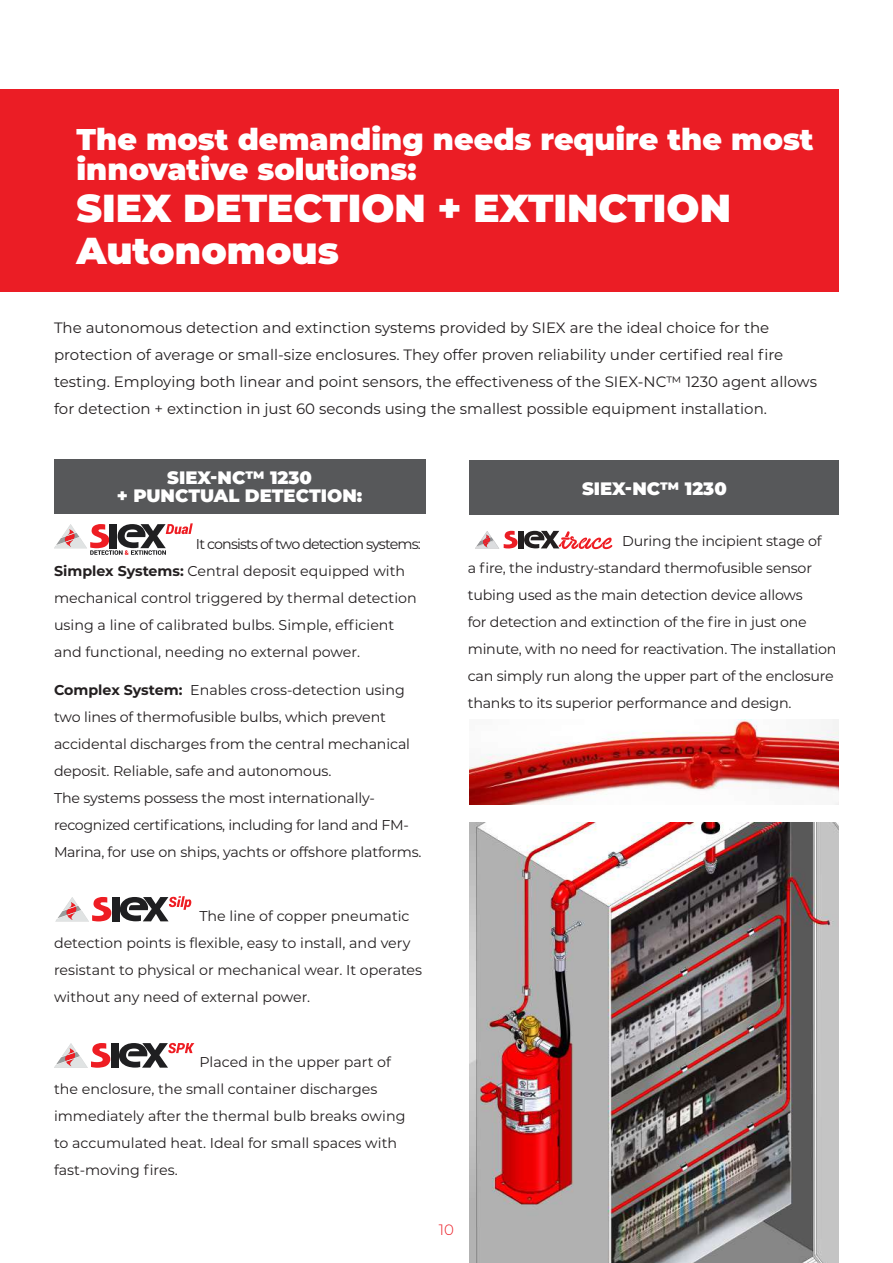
<style>
.page{position:relative;width:893px;height:1263px;background:#fff}
.page>*{position:absolute;margin:0;border:0;box-sizing:border-box;transform-origin:0 0}
.t1{font:900 39px "Montserrat";color:#fff}
.t2{font:900 37.5px "Montserrat";color:#fff}
.t3{font:900 30px/30px "Montserrat";color:#fff}
.t4{font:900 18px/18px "Montserrat";color:#fff;text-align:center}
.t5{font:15px/27px "Montserrat";color:#231f20}
.t6{font:300 15px "Montserrat";color:#eb1d25}
.t7{font:14.25px/27px "Montserrat";letter-spacing:-.01em;color:#231f20}
.s1{font-weight:700}
</style>
<div class="page">
<div style="left:54px;top:460px;width:371px;height:54px;background:#57585a"></div>
<div style="left:470px;top:460px;width:369px;height:55px;background:#57585a"></div>
<div style="left:0;top:90px;width:839px;height:202px;background:#eb1d25"></div>
<svg style="left:524px;top:531px;width:88px;height:18px"></svg>
<div style="left:518px;top:531px;width:5px;height:17px;background:#231f20"></div>
<svg style="left:475px;top:531px;width:42px;height:17px"></svg>
<svg style="left:54px;top:523px;width:139px;height:32px"></svg>
<svg style="left:56px;top:897px;width:55px;height:24px"></svg>
<div style="left:112px;top:897px;width:7px;height:24px;background:#1f1f21"></div>
<svg style="left:120px;top:896px;width:71px;height:25px"></svg>
<svg style="left:54px;top:1043px;width:56px;height:25px"></svg>
<div style="left:111px;top:1043px;width:7px;height:25px;background:#1f1f21"></div>
<svg style="left:119px;top:1043px;width:75px;height:25px"></svg>
<img style="left:470px;top:823px;width:369px;height:440px">
<img style="left:470px;top:720px;width:369px;height:85px">
<h3 class="t3" style="left:77px;top:122px;width:739px">The most demanding needs require the most innovative solutions:</h3>
<h1 class="t1" style="left:77px;top:179px;width:656px">SIEX DETECTION + EXTINCTION</h1>
<h2 class="t2" style="left:77px;top:222px;width:264px">Autonomous</h2>
<p class="t5" style="left:54px;top:314px;width:765px">The autonomous detection and extinction systems provided by SIEX are the ideal choice for the protection of average or small-size enclosures. They offer proven reliability under certified real fire testing. Employing both linear and point sensors, the effectiveness of the SIEX-NC™ 1230 agent allows for detection + extinction in just 60 seconds using the smallest possible equipment installation.</p>
<p class="t4" style="left:117px;top:467px;width:247px">SIEX-NC™ 1230<br>+ PUNCTUAL DETECTION:</p>
<p class="t7" style="left:54px;top:530px;width:368px;text-indent:142px">It consists of two detection systems:<br><span class="s1">Simplex Systems:</span> Central deposit equipped with mechanical control triggered by thermal detection using a line of calibrated bulbs. Simple, efficient and functional, needing no external power.</p>
<p class="t7" style="left:54px;top:675px;width:369px"><span class="s1">Complex System:</span> Enables cross-detection using two lines of thermofusible bulbs, which prevent accidental discharges from the central mechanical deposit. Reliable, safe and autonomous.<br>The systems possess the most internationally&shy;recognized certifications, including for land and FM-Marina, for use on ships, yachts or offshore platforms.</p>
<p class="t7" style="left:54px;top:902px;width:370px;text-indent:145px">The line of copper pneumatic detection points is flexible, easy to install, and very resistant to physical or mechanical wear. It operates without any need of external power.</p>
<p class="t4" style="left:582px;top:479px;width:146px">SIEX-NC™ 1230</p>
<p class="t7" style="left:468px;top:527px;width:370px;text-indent:154px">During the incipient stage of<br>a fire, the industry-standard thermofusible sensor tubing used as the main detection device allows<br>for detection and extinction of the fire in just one minute, with no need for reactivation. The installation can simply run along the upper part of the enclosure thanks to its superior performance and design.</p>
<p class="t7" style="left:54px;top:1047px;width:353px;text-indent:145px">Placed in the upper part of the enclosure, the small container discharges immediately after the thermal bulb breaks owing to accumulated heat. Ideal for small spaces with fast-moving fires.</p>
<p class="t6" style="left:439px;top:1220px;width:17px">10</p>
</div>
